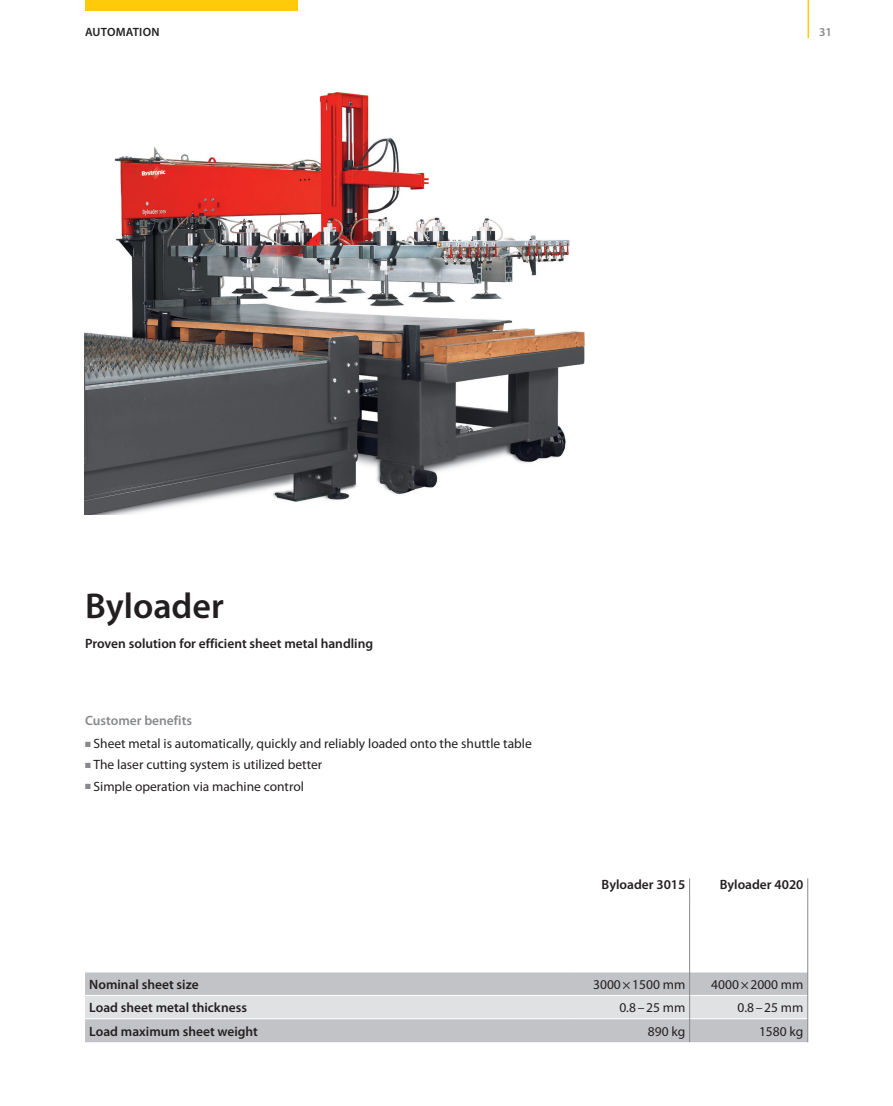
<style>
.page{position:relative;width:893px;height:1106px;background:#fff}
.page>*{position:absolute;margin:0;border:0;box-sizing:border-box;transform-origin:0 0}
.t1{font:600 36px "Myriad Pro";color:#231f20}
.t2{font:13.5px "Myriad Pro";color:#231f20}
.t3{font:600 13.5px "Myriad Pro";color:#231f20}
.t4{font:600 13.5px "Myriad Pro";color:#87898c}
.t5{font:600 12px "Myriad Pro";letter-spacing:.02em;color:#231f20}
.t6{font:600 12px "Myriad Pro";color:#87898c}
.s1{color:#87898c}
</style>
<div class="page">
<hr style="left:807px;top:0;width:2px;height:38px;background:#feca0a">
<div style="left:85px;top:0;width:213px;height:11px;background:#feca0a"></div>
<img style="left:85px;top:92px;width:500px;height:422px">
<svg style="left:689px;top:878px;width:119px;height:23px"></svg>
<hr style="left:689px;top:901px;width:1px;height:71px;background:#87898c">
<hr style="left:807px;top:901px;width:1px;height:71px;background:#87898c">
<svg style="left:85px;top:972px;width:723px;height:70px"></svg>
<p class="t5" style="left:85px;top:24px;width:76px">AUTOMATION</p>
<p class="t6" style="left:819px;top:24px;width:14px">31</p>
<h1 class="t1" style="left:85px;top:583px;width:140px">Byloader</h1>
<p class="t3" style="left:85px;top:634px;width:290px">Proven solution for efficient sheet metal handling</p>
<p class="t4" style="left:85px;top:711px;width:109px">Customer benefits</p>
<p class="t2" style="left:85px;top:735px;width:448px"><span class="s1">■</span> Sheet metal is automatically, quickly and reliably loaded onto the shuttle table</p>
<p class="t2" style="left:85px;top:756px;width:239px"><span class="s1">■</span> The laser cutting system is utilized better</p>
<p class="t2" style="left:85px;top:778px;width:220px"><span class="s1">■</span> Simple operation via machine control</p>
<p class="t3" style="left:602px;top:875px;width:85px">Byloader 3015</p>
<p class="t3" style="left:720px;top:875px;width:85px">Byloader 4020</p>
<p class="t3" style="left:89px;top:975px;width:111px">Nominal sheet size</p>
<p class="t2" style="left:593px;top:975px;width:94px">3000×1500 mm</p>
<p class="t2" style="left:711px;top:975px;width:94px">4000×2000 mm</p>
<p class="t3" style="left:89px;top:999px;width:159px">Load sheet metal thickness</p>
<p class="t2" style="left:619px;top:999px;width:68px">0.8–25 mm</p>
<p class="t2" style="left:737px;top:999px;width:68px">0.8–25 mm</p>
<p class="t3" style="left:89px;top:1022px;width:170px">Load maximum sheet weight</p>
<p class="t2" style="left:648px;top:1022px;width:39px">890 kg</p>
<p class="t2" style="left:759px;top:1022px;width:46px">1580 kg</p>
</div>
